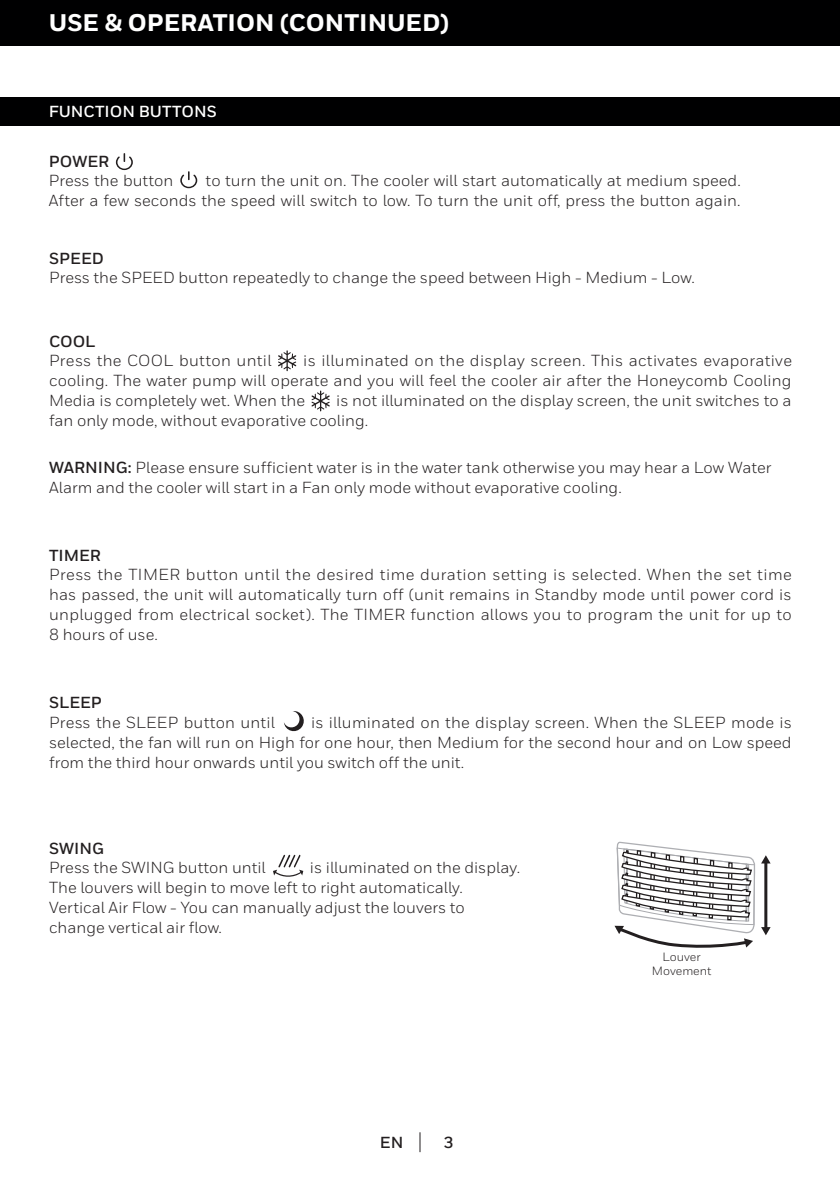
<style>
.page{position:relative;width:840px;height:1191px;background:#fff}
.page>*{position:absolute;margin:0;border:0;box-sizing:border-box;transform-origin:0 0}
.t1{font:800 24px "Honeywell Sans";color:#fff}
.t2{font:16px/20px "Honeywell Sans";color:#231f20;text-align:justify}
.t3{font:700 16px "Honeywell Sans";color:#231f20}
.t4{font:16px "Honeywell Sans";letter-spacing:.02em;color:#231f20}
.t5{font:700 16px "Honeywell Sans";color:#fff}
.t6{font:12px "Honeywell Sans";color:#231f20}
.s1{font-weight:700}
</style>
<div class="page">
<svg style="left:419px;top:1132px;width:1px;height:20px"></svg>
<hr style="left:839px;top:0;width:1px;height:45px;background:#000001">
<div style="left:0;top:0;width:839px;height:45px;background:#000001"></div>
<div style="left:0;top:98px;width:839px;height:28px;background:#000001"></div>
<svg style="left:839px;top:98px;width:1px;height:28px"></svg>
<svg style="left:116px;top:153px;width:17px;height:17px"></svg>
<svg style="left:180px;top:171px;width:17px;height:17px"></svg>
<svg style="left:278px;top:350px;width:18px;height:21px"></svg>
<svg style="left:311px;top:390px;width:18px;height:21px"></svg>
<svg style="left:273px;top:854px;width:30px;height:22px"></svg>
<svg style="left:284px;top:711px;width:19px;height:20px"></svg>
<hr style="left:764px;top:862px;width:3px;height:69px;background:#231f20">
<svg style="left:761px;top:927px;width:9px;height:8px"></svg>
<svg style="left:761px;top:855px;width:9px;height:8px"></svg>
<svg style="left:614px;top:841px;width:140px;height:107px"></svg>
<p class="t1" style="left:49px;top:8px;width:401px">USE &amp; OPERATION (CONTINUED)</p>
<p class="t5" style="left:49px;top:102px;width:169px">FUNCTION BUTTONS</p>
<p class="t3" style="left:49px;top:151px;width:62px">POWER</p>
<p class="t2" style="left:49px;top:170px;width:126px">Press the button</p>
<p class="t2" style="left:205px;top:170px;width:536px">to turn the unit on. The cooler will start automatically at medium speed.</p>
<p class="t2" style="left:49px;top:190px;width:692px">After a few seconds the speed will switch to low. To turn the unit off, press the button again.</p>
<p class="t3" style="left:49px;top:249px;width:56px">SPEED</p>
<p class="t2" style="left:49px;top:268px;width:646px">Press the SPEED button repeatedly to change the speed between High - Medium - Low.</p>
<p class="t3" style="left:49px;top:332px;width:48px">COOL</p>
<p class="t4" style="left:49px;top:351px;width:224px">Press the COOL button until</p>
<p class="t2" style="left:49px;top:351px;width:744px;text-indent:254px">is illuminated on the display screen. This activates evaporative cooling. The water pump will operate and you will feel the cooler air after the Honeycomb Cooling Media is completely wet. When the</p>
<p class="t2" style="left:49px;top:391px;width:743px;text-indent:287px">is not illuminated on the display screen, the unit switches to a fan only mode, without evaporative cooling.</p>
<p class="t2" style="left:49px;top:458px;width:723px"><span class="s1">WARNING:</span> Please ensure sufficient water is in the water tank otherwise you may hear a Low Water</p>
<p class="t2" style="left:49px;top:478px;width:574px">Alarm and the cooler will start in a Fan only mode without evaporative cooling.</p>
<p class="t3" style="left:49px;top:545px;width:53px">TIMER</p>
<p class="t2" style="left:49px;top:564px;width:743px">Press the TIMER button until the desired time duration setting is selected. When the set time has passed, the unit will automatically turn off (unit remains in Standby mode until power cord is unplugged from electrical socket). The TIMER function allows you to program the unit for up to 8 hours of use.</p>
<p class="t3" style="left:49px;top:693px;width:54px">SLEEP</p>
<p class="t2" style="left:49px;top:712px;width:227px">Press the SLEEP button until</p>
<p class="t2" style="left:49px;top:712px;width:744px;text-indent:262px">is illuminated on the display screen. When the SLEEP mode is selected, the fan will run on High for one hour, then Medium for the second hour and on Low speed from the third hour onwards until you switch off the unit.</p>
<p class="t3" style="left:49px;top:839px;width:56px">SWING</p>
<p class="t2" style="left:49px;top:857px;width:218px">Press the SWING button until</p>
<p class="t2" style="left:310px;top:857px;width:211px">is illuminated on the display.</p>
<p class="t2" style="left:49px;top:877px;width:415px">The louvers will begin to move left to right automatically.</p>
<p class="t2" style="left:49px;top:897px;width:417px">Vertical Air Flow - You can manually adjust the louvers to</p>
<p class="t2" style="left:49px;top:917px;width:174px">change vertical air flow.</p>
<p class="t3" style="left:379px;top:1132px;width:25px">EN</p>
<p class="t3" style="left:443px;top:1132px;width:11px">3</p>
<p class="t6" style="left:662px;top:949px;width:40px">Louver</p>
<p class="t6" style="left:651px;top:964px;width:61px">Movement</p>
</div>
